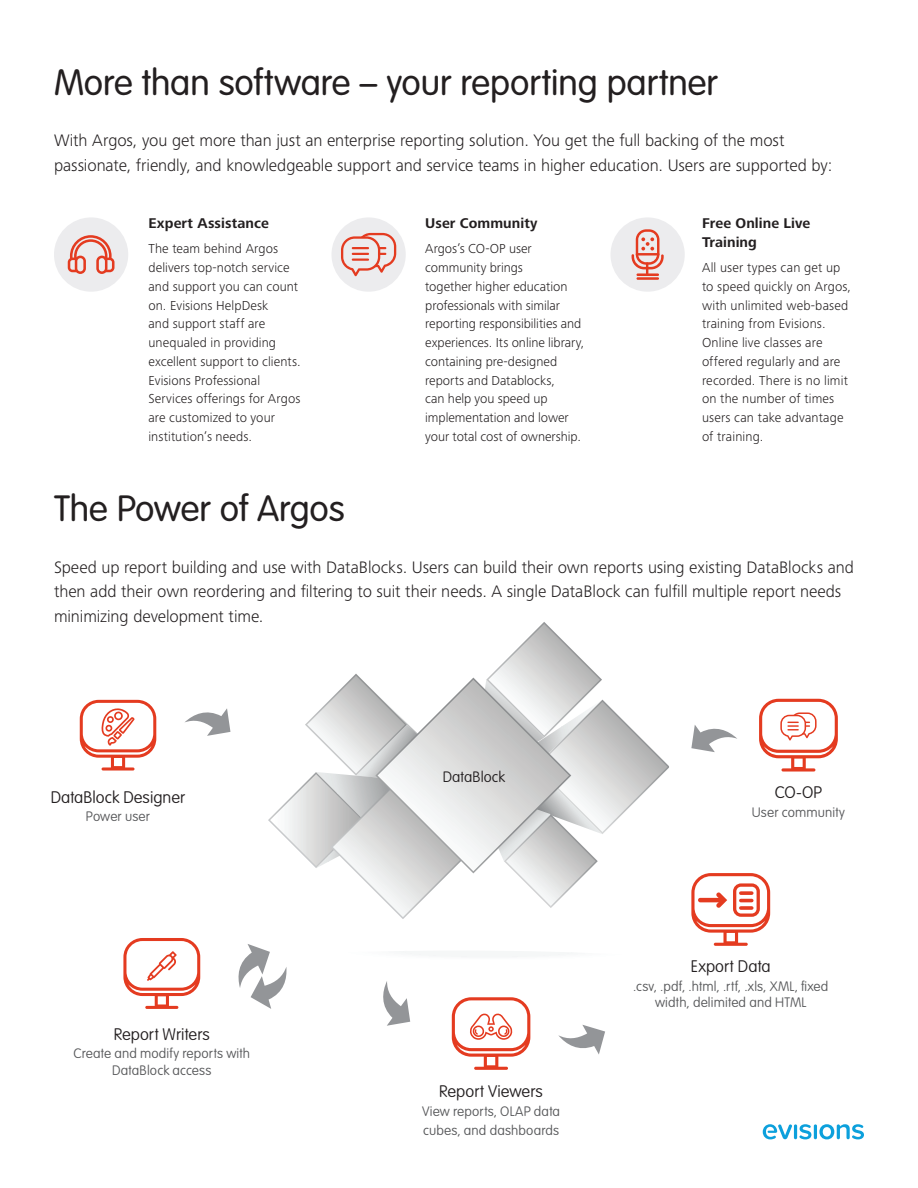
<style>
.page{position:relative;width:918px;height:1188px;background:#fff}
.page>*{position:absolute;margin:0;border:0;box-sizing:border-box;transform-origin:0 0}
.Heading{font:300 36px "VAG Rounded Std";letter-spacing:-.005em;color:#231f20}
.Summary_Text{font:300 17.25px/24.8px "Frutiger Next Pro";letter-spacing:-.005em;color:#231f20}
.Body_Text{font:100 16.5px "VAG Rounded Std";letter-spacing:.005em;color:#231f20}
.Body_Text-2{font:100 14.85px "VAG Rounded Std";letter-spacing:.01em;color:#231f20}
.Subheading_2_Indente{font:700 14.7px/18.8px "Frutiger Next Pro";letter-spacing:.005em;color:#231f20}
.Body_Text_Indented{font:300 13.5px/18.8px "Frutiger Next Pro";letter-spacing:.005em;color:#231f20}
.Body_Text-3{font:100 13.5px/16.2px "VAG Rounded Std";letter-spacing:.015em;color:#57585a;text-align:center}
</style>
<div class="page">
<div style="left:610px;top:217px;width:75px;height:75px;background:#ececee;border-radius:50%"></div>
<div style="left:54px;top:217px;width:74px;height:75px;background:#ececee;border-radius:50%"></div>
<hr style="left:637px;top:277px;width:22px;height:3px;background:#e43b20">
<svg style="left:632px;top:229px;width:32px;height:47px"></svg>
<div style="left:332px;top:217px;width:74px;height:75px;background:#ececee;border-radius:50%"></div>
<svg style="left:341px;top:233px;width:55px;height:43px"></svg>
<svg style="left:763px;top:1124px;width:29px;height:15px"></svg>
<hr style="left:794px;top:1124px;width:3px;height:15px;background:#0ca0dc;border-radius:2px">
<svg style="left:799px;top:1124px;width:12px;height:15px"></svg>
<hr style="left:814px;top:1124px;width:3px;height:15px;background:#0ca0dc;border-radius:2px">
<svg style="left:819px;top:1124px;width:45px;height:15px"></svg>
<svg style="left:68px;top:235px;width:47px;height:39px"></svg>
<svg style="left:80px;top:622px;width:758px;height:448px"></svg>
<p class="Heading" style="left:54px;top:62px;width:665px">More than software – your reporting partner</p>
<p class="Summary_Text" style="left:54px;top:128px;width:780px">With Argos, you get more than just an enterprise reporting solution. You get the full backing of the most passionate, friendly, and knowledgeable support and service teams in higher education. Users are supported by:</p>
<p class="Subheading_2_Indente" style="left:148px;top:214px;width:122px">Expert Assistance</p>
<p class="Body_Text_Indented" style="left:148px;top:240px;width:154px">The team behind Argos delivers top-notch service and support you can count on. Evisions HelpDesk<br>and support staff are unequaled in providing excellent support to clients.<br>Evisions Professional<br>Services offerings for Argos are customized to your institution’s needs.</p>
<p class="Heading" style="left:54px;top:488px;width:292px">The Power of Argos</p>
<p class="Subheading_2_Indente" style="left:425px;top:214px;width:114px">User Community</p>
<p class="Body_Text_Indented" style="left:425px;top:240px;width:161px">Argos’s CO-OP user community brings<br>together higher education professionals with similar reporting responsibilities and experiences. Its online library, containing pre-designed reports and Datablocks,<br>can help you speed up implementation and lower your total cost of ownership.</p>
<p class="Subheading_2_Indente" style="left:702px;top:214px;width:110px">Free Online Live<br>Training</p>
<p class="Body_Text_Indented" style="left:702px;top:258px;width:151px">All user types can get up to speed quickly on Argos, with unlimited web-based training from Evisions.<br>Online live classes are offered regularly and are recorded. There is no limit on the number of times users can take advantage of training.</p>
<p class="Summary_Text" style="left:54px;top:555px;width:801px">Speed up report building and use with DataBlocks. Users can build their own reports using existing DataBlocks and then add their own reordering and filtering to suit their needs. A single DataBlock can fulfill multiple report needs minimizing development time.</p>
<p class="Body_Text" style="left:51px;top:787px;width:136px">DataBlock Designer</p>
<p class="Body_Text-3" style="left:86px;top:809px;width:66px">Power user</p>
<p class="Body_Text" style="left:114px;top:1024px;width:98px">Report Writers</p>
<p class="Body_Text-3" style="left:73px;top:1046px;width:178px">Create and modify reports with<br>DataBlock access</p>
<p class="Body_Text-2" style="left:443px;top:768px;width:64px">DataBlock</p>
<p class="Body_Text" style="left:439px;top:1082px;width:105px">Report Viewers</p>
<p class="Body_Text-3" style="left:422px;top:1102px;width:140px;line-height:18.8px;text-align:left">View reports, OLAP data cubes, and dashboards</p>
<p class="Body_Text" style="left:775px;top:783px;width:49px">CO-OP</p>
<p class="Body_Text-3" style="left:752px;top:805px;width:95px">User community</p>
<p class="Body_Text" style="left:691px;top:957px;width:81px">Export Data</p>
<p class="Body_Text-3" style="left:633px;top:978px;width:197px">.csv, .pdf, .html, .rtf, .xls, XML, fixed width, delimited and HTML</p>
</div>
